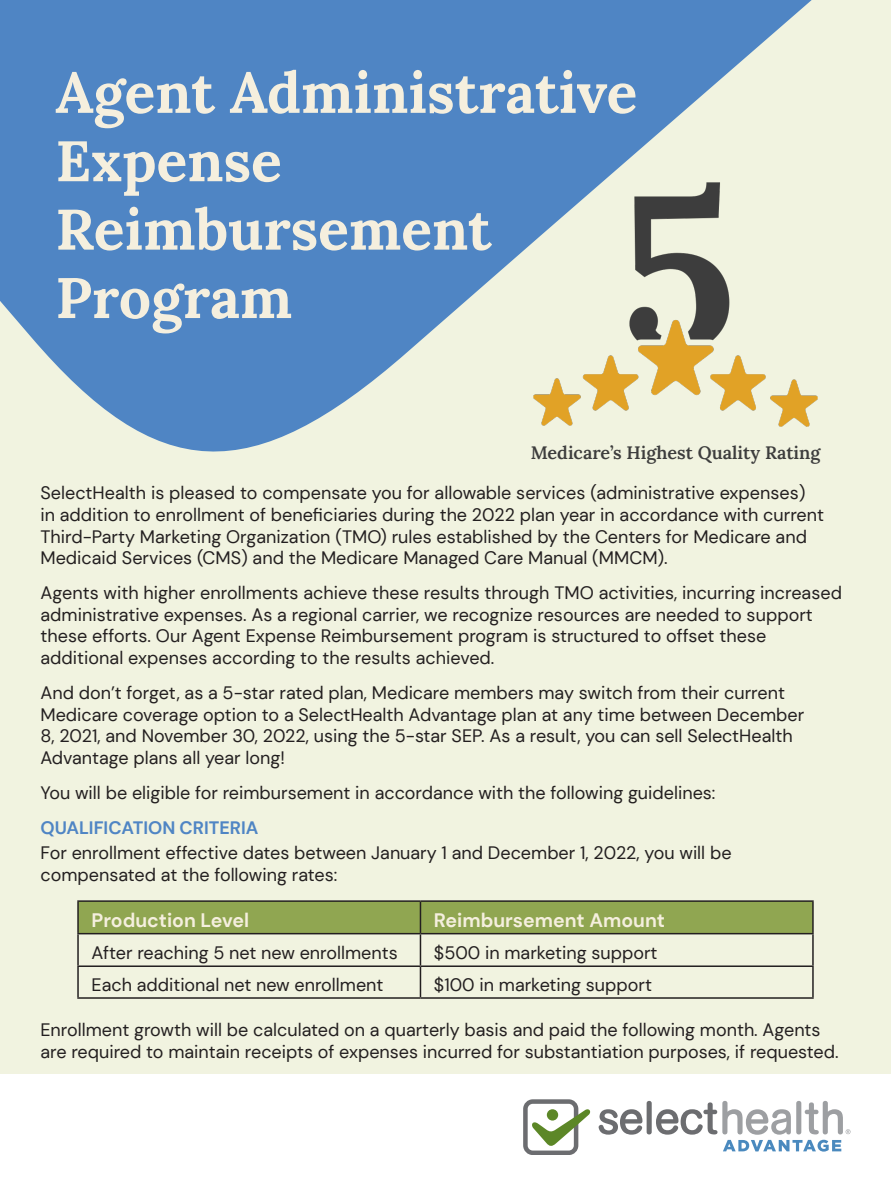
<style>
.page{position:relative;width:891px;height:1188px;background:#fff}
.page>*{position:absolute;margin:0;border:0;box-sizing:border-box;transform-origin:0 0}
.t1{font:700 57px/68.4px "Lora";color:#f5efde}
.t2{font:700 19.5px "DM Sans";color:#f5efde}
.Body_Copy{font:18px/21.6px "DM Sans";color:#231f20}
.t3{font:600 18px "Lora";color:#3d3d3d}
.Head{font:700 18px "DM Sans";color:#4f85c4}
</style>
<div class="page">
<div style="left:0;top:0;width:891px;height:1074px;background:#f1f3e0"></div>
<svg style="left:0;top:0;width:812px;height:452px;fill:#4f85c4"></svg>
<div style="left:79px;top:902px;width:733px;height:31px;background:#90a651"></div>
<hr style="left:77px;top:900px;width:343px;height:2px;background:#231f20">
<hr style="left:77px;top:902px;width:2px;height:31px;background:#231f20">
<hr style="left:420px;top:900px;width:394px;height:2px;background:#231f20">
<hr style="left:420px;top:902px;width:1px;height:31px;background:#231f20">
<hr style="left:812px;top:902px;width:2px;height:31px;background:#231f20">
<hr style="left:77px;top:933px;width:343px;height:1px;background:#231f20">
<hr style="left:77px;top:934px;width:2px;height:31px;background:#231f20">
<hr style="left:420px;top:933px;width:394px;height:1px;background:#231f20">
<hr style="left:420px;top:934px;width:1px;height:31px;background:#231f20">
<hr style="left:812px;top:934px;width:2px;height:31px;background:#231f20">
<hr style="left:77px;top:965px;width:343px;height:2px;background:#231f20">
<hr style="left:77px;top:967px;width:2px;height:30px;background:#231f20">
<hr style="left:420px;top:965px;width:394px;height:2px;background:#231f20">
<hr style="left:420px;top:967px;width:1px;height:30px;background:#231f20">
<hr style="left:812px;top:967px;width:2px;height:30px;background:#231f20">
<hr style="left:77px;top:997px;width:343px;height:2px;background:#231f20">
<hr style="left:420px;top:997px;width:394px;height:2px;background:#231f20">
<svg style="left:523px;top:1099px;width:68px;height:56px"></svg>
<svg style="left:599px;top:1109px;width:43px;height:26px"></svg>
<div style="left:647px;top:1101px;width:5px;height:33px;background:#6c6d70;border-radius:3px"></div>
<svg style="left:656px;top:1101px;width:194px;height:51px"></svg>
<img style="left:534px;top:183px;width:284px;height:243px">
<p class="t1" style="left:56px;top:55px;width:583px">Agent Administrative<br>Expense</p>
<p class="t1" style="left:56px;top:191px;width:437px">Reimbursement</p>
<p class="t1" style="left:56px;top:260px;width:238px">Program</p>
<p class="t3" style="left:531px;top:439px;width:291px">Medicare’s Highest Quality Rating</p>
<p class="Body_Copy" style="left:40px;top:482px;width:785px">SelectHealth is pleased to compensate you for allowable services (administrative expenses) in addition to enrollment of beneficiaries during the 2022 plan year in accordance with current Third-Party Marketing Organization (TMO) rules established by the Centers for Medicare and Medicaid Services (CMS) and the Medicare Managed Care Manual (MMCM).</p>
<p class="Body_Copy" style="left:40px;top:582px;width:803px">Agents with higher enrollments achieve these results through TMO activities, incurring increased administrative expenses. As a regional carrier, we recognize resources are needed to support these efforts. Our Agent Expense Reimbursement program is structured to offset these additional expenses according to the results achieved.</p>
<p class="Body_Copy" style="left:40px;top:682px;width:765px">And don’t forget, as a 5-star rated plan, Medicare members may switch from their current Medicare coverage option to a SelectHealth Advantage plan at any time between December 8, 2021, and November 30, 2022, using the 5-star SEP. As a result, you can sell SelectHealth Advantage plans all year long!</p>
<p class="Body_Copy" style="left:40px;top:782px;width:677px">You will be eligible for reimbursement in accordance with the following guidelines:</p>
<p class="Head" style="left:40px;top:817px;width:219px">QUALIFICATION CRITERIA</p>
<p class="Body_Copy" style="left:40px;top:842px;width:693px">For enrollment effective dates between January 1 and December 1, 2022, you will be compensated at the following rates:</p>
<p class="t2" style="left:92px;top:908px;width:159px">Production Level</p>
<p class="t2" style="left:434px;top:908px;width:233px">Reimbursement Amount</p>
<p class="Body_Copy" style="left:92px;top:942px;width:308px">After reaching 5 net new enrollments</p>
<p class="Body_Copy" style="left:434px;top:942px;width:225px">$500 in marketing support</p>
<p class="Body_Copy" style="left:92px;top:974px;width:294px">Each additional net new enrollment</p>
<p class="Body_Copy" style="left:434px;top:974px;width:219px">$100 in marketing support</p>
<p class="Body_Copy" style="left:40px;top:1019px;width:800px">Enrollment growth will be calculated on a quarterly basis and paid the following month. Agents are required to maintain receipts of expenses incurred for substantiation purposes, if requested.</p>
</div>
